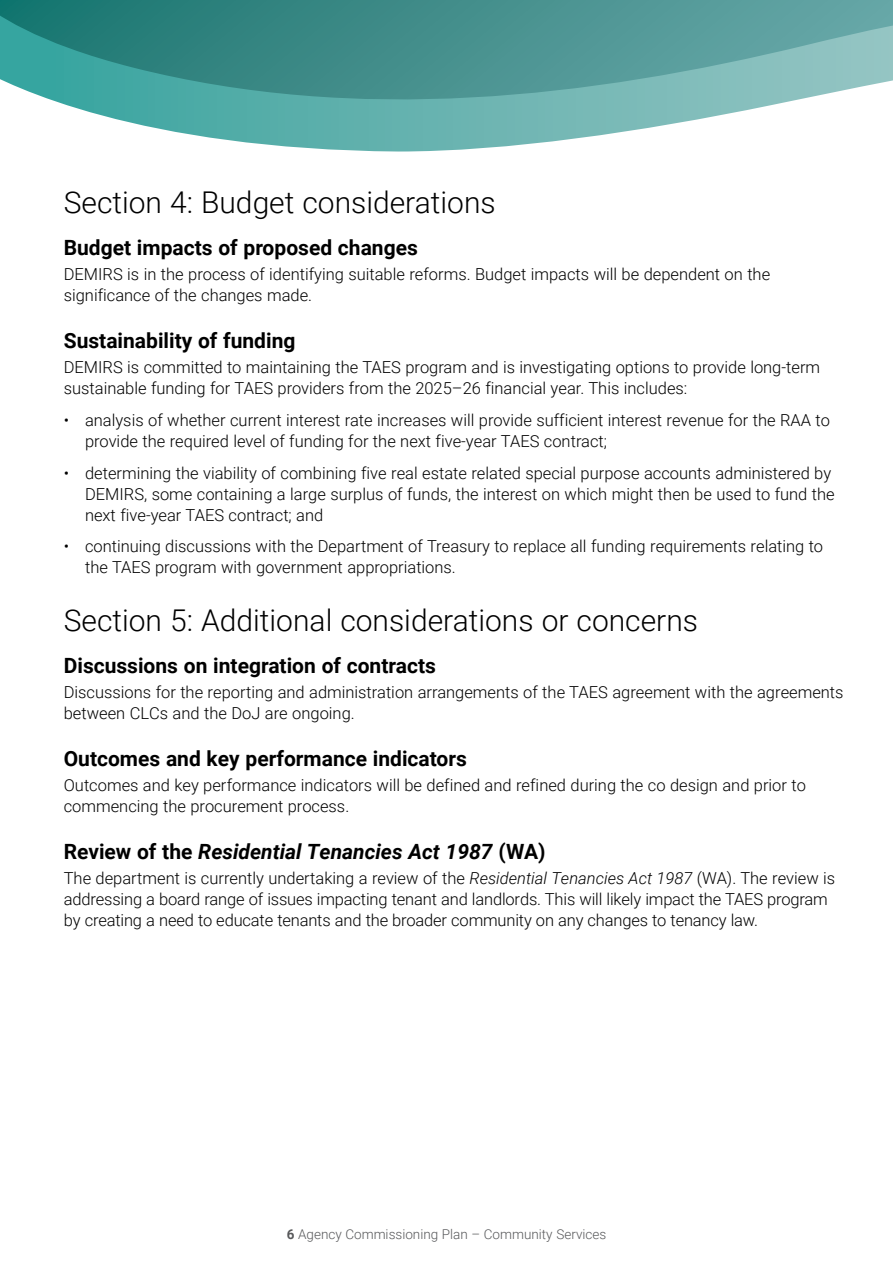
<style>
.page{position:relative;width:893px;height:1263px;background:#fff}
.page>*{position:absolute;margin:0;border:0;box-sizing:border-box;transform-origin:0 0}
.CP_H1{font:300 30px "Roboto";color:#000}
.CP_H2{font:700 21px "Roboto";color:#000}
.CP_H2-2{font:italic 700 21px "Roboto";color:#000}
.CP_body{font:300 16.5px/21px "Roboto";color:#000}
.CP_bullets{font:300 16.5px/21px "Roboto";color:#000}
.t1{font:300 13.5px "Roboto";color:#58595b}
.s1{font-style:normal}
.s2{font-style:italic}
.s3{font-weight:700}
</style>
<div class="page">
<svg style="left:137px;top:124px;width:534px;height:28px"></svg>
<svg style="left:0;top:0;width:892px;height:124px;background:#5ba3a0"></svg>
<svg style="left:892px;top:0;width:1px;height:81px"></svg>
<h1 class="CP_H1" style="left:64px;top:181px;width:433px">Section 4: Budget considerations</h1>
<h2 class="CP_H2" style="left:64px;top:233px;width:356px">Budget impacts of proposed changes</h2>
<p class="CP_body" style="left:64px;top:263px;width:708px">DEMIRS is in the process of identifying suitable reforms. Budget impacts will be dependent on the significance of the changes made.</p>
<h2 class="CP_H2" style="left:64px;top:326px;width:233px">Sustainability of funding</h2>
<p class="CP_body" style="left:64px;top:356px;width:758px">DEMIRS is committed to maintaining the TAES program and is investigating options to provide long-term sustainable funding for TAES providers from the 2025–26 financial year. This includes:</p>
<p class="CP_bullets" style="left:85px;top:409px;width:746px;text-indent:-21px">• analysis of whether current interest rate increases will provide sufficient interest revenue for the RAA to provide the required level of funding for the next five-year TAES contract;</p>
<p class="CP_bullets" style="left:85px;top:462px;width:751px;text-indent:-21px">• determining the viability of combining five real estate related special purpose accounts administered by<br>DEMIRS, some containing a large surplus of funds, the interest on which might then be used to fund the next five-year TAES contract; and</p>
<p class="CP_bullets" style="left:85px;top:535px;width:740px;text-indent:-21px">• continuing discussions with the Department of Treasury to replace all funding requirements relating to the TAES program with government appropriations.</p>
<h1 class="CP_H1" style="left:64px;top:599px;width:636px">Section 5: Additional considerations or concerns</h1>
<h2 class="CP_H2" style="left:64px;top:651px;width:374px">Discussions on integration of contracts</h2>
<p class="CP_body" style="left:64px;top:681px;width:781px">Discussions for the reporting and administration arrangements of the TAES agreement with the agreements between CLCs and the DoJ are ongoing.</p>
<h2 class="CP_H2" style="left:64px;top:744px;width:405px">Outcomes and key performance indicators</h2>
<p class="CP_body" style="left:64px;top:774px;width:744px">Outcomes and key performance indicators will be defined and refined during the co design and prior to commencing the procurement process.</p>
<h2 class="CP_H2-2" style="left:64px;top:837px;width:483px"><span class="s1">Review of the</span> Residential Tenancies Act 1987 <span class="s1">(WA)</span></h2>
<p class="CP_body" style="left:64px;top:867px;width:773px">The department is currently undertaking a review of the <span class="s2">Residential Tenancies Act 1987</span> (WA). The review is addressing a board range of issues impacting tenant and landlords. This will likely impact the TAES program by creating a need to educate tenants and the broader community on any changes to tenancy law.</p>
<p class="t1" style="left:287px;top:1224px;width:321px"><span class="s3">6</span> Agency Commissioning Plan – Community Services</p>
</div>
